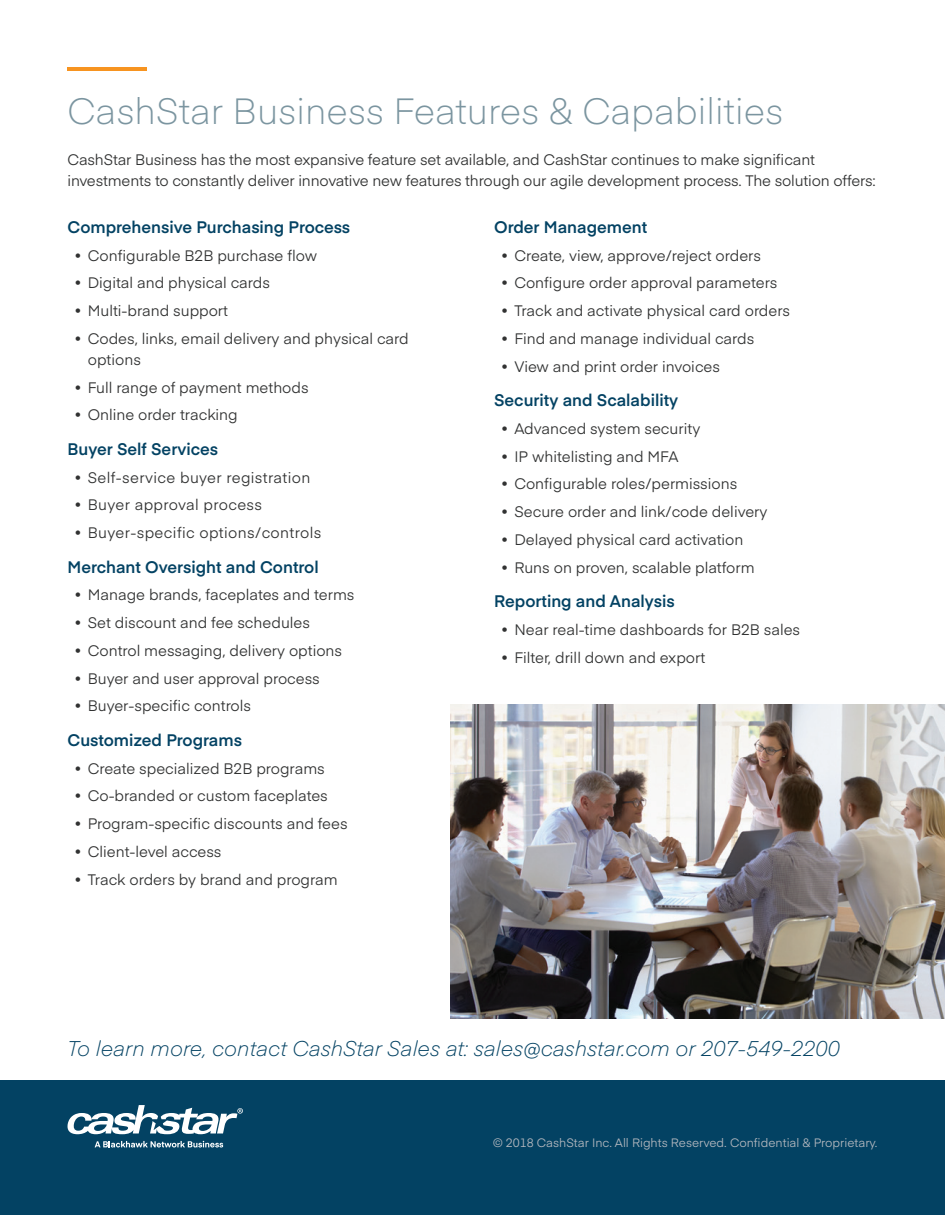
<style>
.page{position:relative;width:945px;height:1215px;background:#fff}
.page>*{position:absolute;margin:0;border:0;box-sizing:border-box;transform-origin:0 0}
.t1{font:300 36px "Eina 01";color:#7b95a0}
.t2{font:italic 300 21px "Eina 01";color:#034263}
.t3{font:600 16.5px "Eina 01";color:#034263}
.t4{font:15px/21px "Eina 01";color:#313232}
.t5{font:15px "Eina 01";letter-spacing:.025em;color:#313232}
.t6{font:12px "Eina 01";color:#b3b7be}
</style>
<div class="page">
<div style="left:0;top:1080px;width:945px;height:135px;background:#034263"></div>
<svg style="left:68px;top:1105px;width:175px;height:29px"></svg>
<svg style="left:95px;top:1141px;width:128px;height:7px"></svg>
<hr style="left:68px;top:68px;width:79px;height:3px;background:#f79420">
<img style="left:451px;top:705px;width:494px;height:313px">
<h1 class="t1" style="left:68px;top:84px;width:717px">CashStar Business Features &amp; Capabilities</h1>
<p class="t4" style="left:68px;top:149px;width:810px">CashStar Business has the most expansive feature set available, and CashStar continues to make significant investments to constantly deliver innovative new features through our agile development process. The solution offers:</p>
<p class="t3" style="left:68px;top:215px;width:284px">Comprehensive Purchasing Process</p>
<p class="t4" style="left:74px;top:244px;width:244px">• Configurable B2B purchase flow</p>
<p class="t4" style="left:74px;top:271px;width:197px">• Digital and physical cards</p>
<p class="t4" style="left:74px;top:299px;width:155px">• Multi-brand support</p>
<p class="t4" style="left:88px;top:327px;width:323px;text-indent:-14px">• Codes, links, email delivery and physical card options</p>
<p class="t4" style="left:74px;top:376px;width:236px">• Full range of payment methods</p>
<p class="t4" style="left:74px;top:403px;width:165px">• Online order tracking</p>
<p class="t3" style="left:68px;top:437px;width:152px">Buyer Self Services</p>
<p class="t5" style="left:74px;top:466px;width:238px">• Self-service buyer registration</p>
<p class="t5" style="left:74px;top:494px;width:189px">• Buyer approval process</p>
<p class="t5" style="left:74px;top:522px;width:249px">• Buyer-specific options/controls</p>
<p class="t3" style="left:68px;top:554px;width:253px">Merchant Oversight and Control</p>
<p class="t4" style="left:74px;top:583px;width:282px">• Manage brands, faceplates and terms</p>
<p class="t4" style="left:74px;top:611px;width:237px">• Set discount and fee schedules</p>
<p class="t4" style="left:74px;top:639px;width:269px">• Control messaging, delivery options</p>
<p class="t4" style="left:74px;top:667px;width:247px">• Buyer and user approval process</p>
<p class="t4" style="left:74px;top:694px;width:178px">• Buyer-specific controls</p>
<p class="t3" style="left:68px;top:728px;width:176px">Customized Programs</p>
<p class="t4" style="left:74px;top:757px;width:252px">• Create specialized B2B programs</p>
<p class="t4" style="left:74px;top:784px;width:255px">• Co-branded or custom faceplates</p>
<p class="t4" style="left:74px;top:812px;width:275px">• Program-specific discounts and fees</p>
<p class="t4" style="left:74px;top:840px;width:149px">• Client-level access</p>
<p class="t4" style="left:74px;top:868px;width:265px">• Track orders by brand and program</p>
<p class="t3" style="left:494px;top:215px;width:155px">Order Management</p>
<p class="t4" style="left:501px;top:244px;width:262px">• Create, view, approve/reject orders</p>
<p class="t4" style="left:501px;top:271px;width:278px">• Configure order approval parameters</p>
<p class="t4" style="left:501px;top:299px;width:291px">• Track and activate physical card orders</p>
<p class="t4" style="left:501px;top:327px;width:255px">• Find and manage individual cards</p>
<p class="t4" style="left:501px;top:355px;width:221px">• View and print order invoices</p>
<p class="t3" style="left:494px;top:388px;width:186px">Security and Scalability</p>
<p class="t4" style="left:501px;top:417px;width:201px">• Advanced system security</p>
<p class="t4" style="left:501px;top:445px;width:179px">• IP whitelisting and MFA</p>
<p class="t4" style="left:501px;top:472px;width:238px">• Configurable roles/permissions</p>
<p class="t4" style="left:501px;top:500px;width:268px">• Secure order and link/code delivery</p>
<p class="t4" style="left:501px;top:528px;width:244px">• Delayed physical card activation</p>
<p class="t4" style="left:501px;top:556px;width:255px">• Runs on proven, scalable platform</p>
<p class="t3" style="left:494px;top:589px;width:182px">Reporting and Analysis</p>
<p class="t4" style="left:501px;top:618px;width:301px">• Near real-time dashboards for B2B sales</p>
<p class="t4" style="left:501px;top:646px;width:206px">• Filter, drill down and export</p>
<h2 class="t2" style="left:68px;top:1032px;width:774px">To learn more, contact CashStar Sales at: sales@cashstar.com or 207-549-2200</h2>
<p class="t6" style="left:493px;top:1134px;width:386px">© 2018 CashStar Inc. All Rights Reserved. Confidential &amp; Proprietary.</p>
</div>
